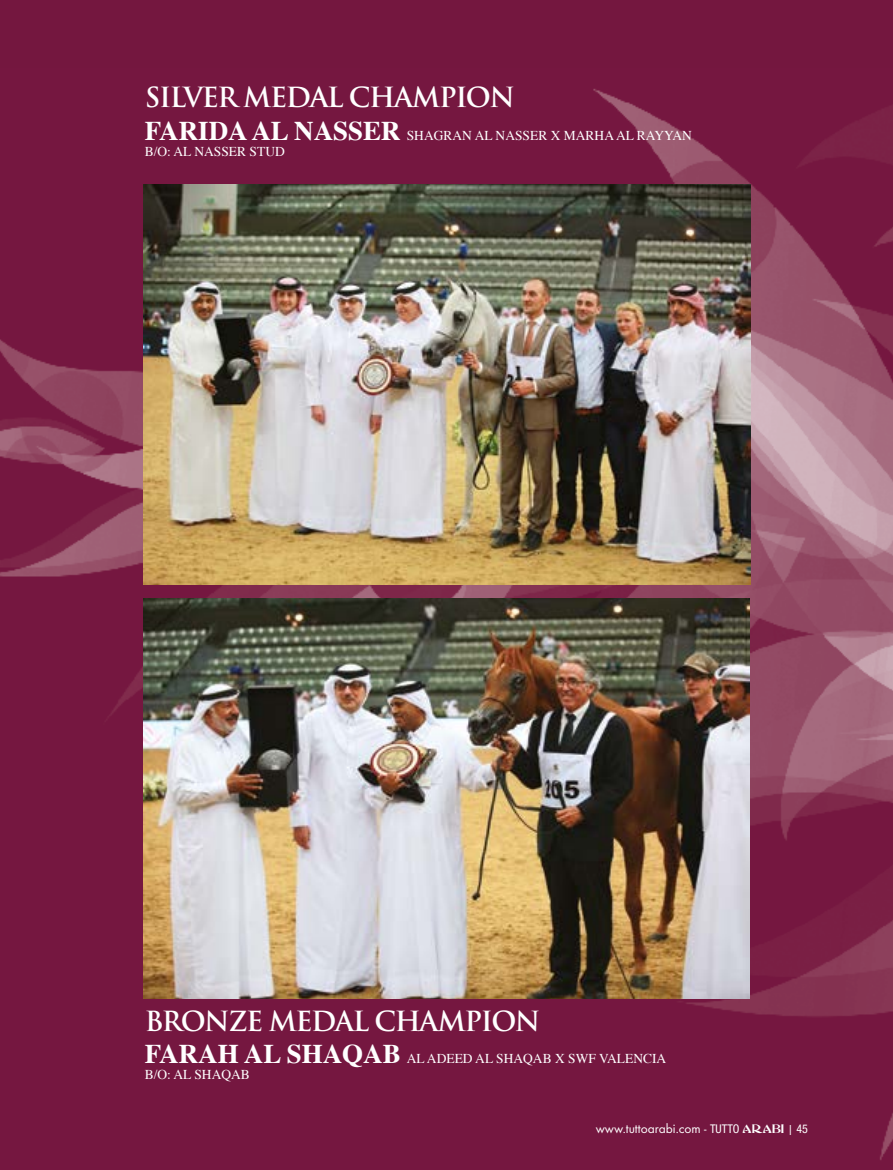
<style>
.page{position:relative;width:893px;height:1170px;background:#fff}
.page>*{position:absolute;margin:0;border:0;box-sizing:border-box;transform-origin:0 0}
.t1{font:700 27px "Trajan Pro";letter-spacing:-.05em;color:#fff}
.t2{font:13.5px/16.2px "Times";color:#fff}
.t3{font:13.5px "Futura T";color:#fff}
.s1{font-weight:700;font-size:27px}
.s2{font-family:"Helvetica Neue";font-stretch:condensed;font-size:12px}
.s3{font-family:"Abbess";font-size:12px}
.s4{font-size:12px}
</style>
<div class="page">
<div style="left:0;top:0;width:893px;height:1169px;background:#74173f"></div>
<img style="left:0;top:89px;width:893px;height:1071px">
<img style="left:144px;top:184px;width:606px;height:400px">
<img style="left:143px;top:599px;width:607px;height:399px">
<h1 class="t1" style="left:145px;top:81px;width:372px">SI LVER MEDAL CHAMPION</h1>
<p class="t2" style="left:145px;top:126px;width:549px"><span class="s1">FARIDA AL NASSER</span> SHAGRAN AL NASSER X MARHA AL RAYYAN<br>B/O: AL NASSER STUD</p>
<h1 class="t1" style="left:145px;top:1003px;width:22px">BRON</h1>
<h1 class="t1" style="left:228px;top:1003px;width:313px">ZE MEDAL CHAMPION</h1>
<p class="t2" style="left:145px;top:1049px;width:523px"><span class="s1">FARAH AL SHAQAB</span> AL ADEED AL SHAQAB X SWF VALENCIA<br>B/O: AL SHAQAB</p>
<p class="t3" style="left:596px;top:1120px;width:214px">www.tuttoarabi.com - <span class="s2">TUTTO</span> <span class="s3">ARABI</span> <span class="s4">|</span> <span class="s2">45</span></p>
</div>
